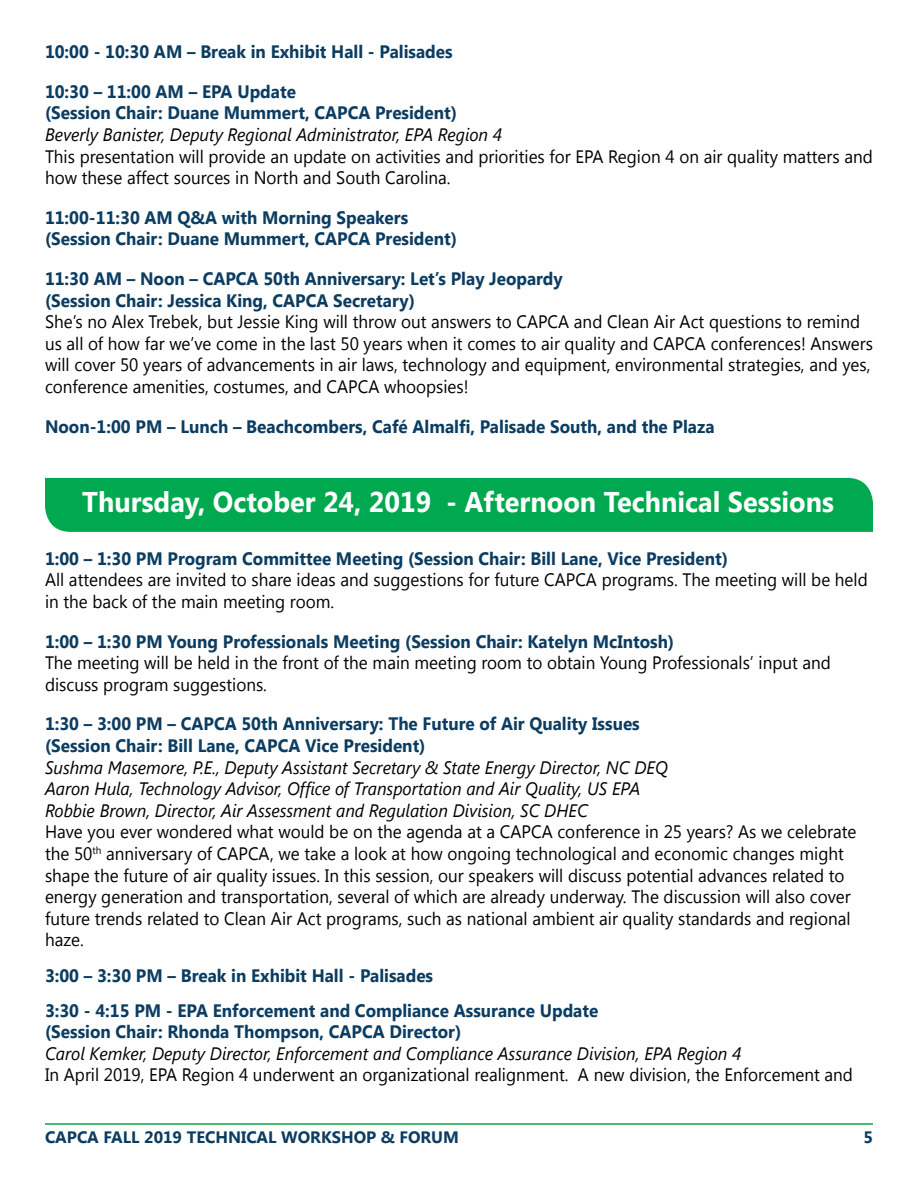
<style>
.page{position:relative;width:918px;height:1188px;background:#fff}
.page>*{position:absolute;margin:0;border:0;box-sizing:border-box;transform-origin:0 0}
.t1{font:700 28.5px "Segoe UI";color:#fff;scale:.95 1}
.t2{font:18px/21.6px "Segoe UI";color:#000;scale:.95 1}
.t3{font:700 18px/21.6px "Segoe UI";color:#0b3c61;scale:.95 1}
.t4{font:italic 18px/21.6px "Segoe UI";color:#000;scale:.95 1}
.t5{font:700 16.5px "Segoe UI";color:#0b3c61}
</style>
<div class="page">
<hr style="left:45px;top:1123px;width:828px;height:2px;background:#45b972">
<div style="left:45px;top:478px;width:828px;height:54px;background:#00a94f"></div>
<p class="t3" style="left:45px;top:40px;width:431px">10:00 - 10:30 AM – Break in Exhibit Hall - Palisades</p>
<p class="t3" style="left:45px;top:80px;width:435px">10:30 – 11:00 AM – EPA Update<br>(Session Chair: Duane Mummert, CAPCA President)</p>
<p class="t4" style="left:45px;top:123px;width:483px">Beverly Banister, Deputy Regional Administrator, EPA Region 4</p>
<p class="t2" style="left:45px;top:145px;width:873px">This presentation will provide an update on activities and priorities for EPA Region 4 on air quality matters and how these affect sources in North and South Carolina.</p>
<p class="t3" style="left:45px;top:206px;width:435px">11:00-11:30 AM Q&amp;A with Morning Speakers (Session Chair: Duane Mummert, CAPCA President)</p>
<p class="t3" style="left:45px;top:267px;width:546px">11:30 AM – Noon – CAPCA 50th Anniversary: Let’s Play Jeopardy (Session Chair: Jessica King, CAPCA Secretary)</p>
<p class="t2" style="left:45px;top:310px;width:873px">She’s no Alex Trebek, but Jessie King will throw out answers to CAPCA and Clean Air Act questions to remind us all of how far we’ve come in the last 50 years when it comes to air quality and CAPCA conferences! Answers will cover 50 years of advancements in air laws, technology and equipment, environmental strategies, and yes, conference amenities, costumes, and CAPCA whoopsies!</p>
<p class="t3" style="left:45px;top:414px;width:706px">Noon-1:00 PM – Lunch – Beachcombers, Café Almalfi, Palisade South, and the Plaza</p>
<h1 class="t1" style="left:82px;top:482px;width:793px">Thursday, October 24, 2019 - Afternoon Technical Sessions</h1>
<p class="t3" style="left:45px;top:547px;width:720px">1:00 – 1:30 PM Program Committee Meeting (Session Chair: Bill Lane, Vice President)</p>
<p class="t2" style="left:45px;top:568px;width:868px">All attendees are invited to share ideas and suggestions for future CAPCA programs. The meeting will be held in the back of the main meeting room.</p>
<p class="t3" style="left:45px;top:629px;width:664px">1:00 – 1:30 PM Young Professionals Meeting (Session Chair: Katelyn McIntosh)</p>
<p class="t2" style="left:45px;top:651px;width:829px">The meeting will be held in the front of the main meeting room to obtain Young Professionals’ input and discuss program suggestions.</p>
<p class="t3" style="left:45px;top:712px;width:628px">1:30 – 3:00 PM – CAPCA 50th Anniversary: The Future of Air Quality Issues (Session Chair: Bill Lane, CAPCA Vice President)</p>
<p class="t4" style="left:45px;top:756px;width:657px">Sushma Masemore, P.E., Deputy Assistant Secretary &amp; State Energy Director, NC DEQ<br>Aaron Hula, Technology Advisor, Office of Transportation and Air Quality, US EPA<br>Robbie Brown, Director, Air Assessment and Regulation Division, SC DHEC</p>
<p class="t2" style="left:45px;top:820px;width:856px">Have you ever wondered what would be on the agenda at a CAPCA conference in 25 years? As we celebrate the 50<sup>th</sup> anniversary of CAPCA, we take a look at how ongoing technological and economic changes might shape the future of air quality issues. In this session, our speakers will discuss potential advances related to energy generation and transportation, several of which are already underway. The discussion will also cover future trends related to Clean Air Act programs, such as national ambient air quality standards and regional haze.</p>
<p class="t3" style="left:45px;top:957px;width:584px;line-height:35.1px">3:00 – 3:30 PM – Break in Exhibit Hall - Palisades<br>3:30 - 4:15 PM - EPA Enforcement and Compliance Assurance Update</p>
<p class="t3" style="left:45px;top:1020px;width:440px">(Session Chair: Rhonda Thompson, CAPCA Director)</p>
<p class="t4" style="left:45px;top:1042px;width:735px">Carol Kemker, Deputy Director, Enforcement and Compliance Assurance Division, EPA Region 4</p>
<p class="t2" style="left:45px;top:1063px;width:852px">In April 2019, EPA Region 4 underwent an organizational realignment. A new division, the Enforcement and</p>
<p class="t5" style="left:45px;top:1125px;width:416px">CAPCA FALL 2019 TECHNICAL WORKSHOP &amp; FORUM</p>
<p class="t5" style="left:864px;top:1125px;width:11px">5</p>
</div>
